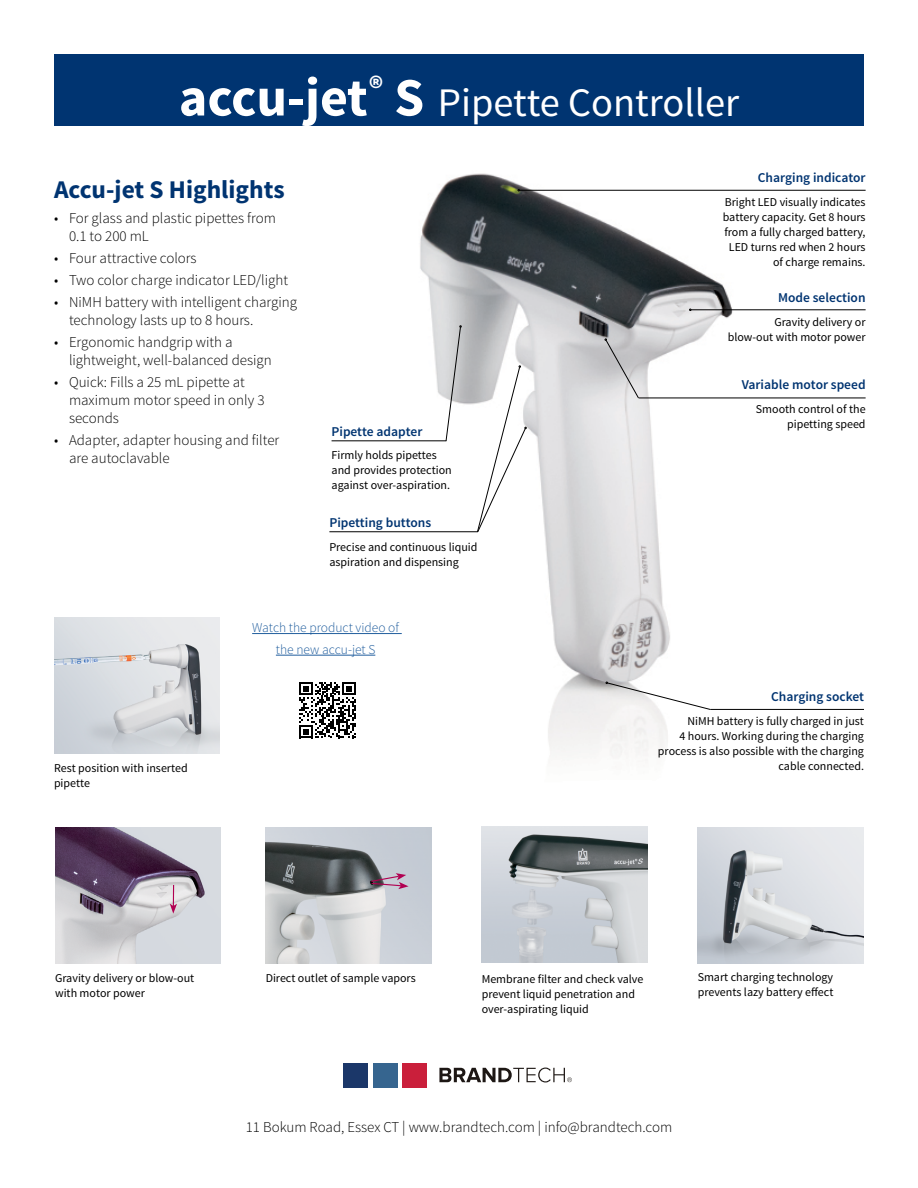
<style>
.page{position:relative;width:918px;height:1188px;background:#fff}
.page>*{position:absolute;margin:0;border:0;box-sizing:border-box;transform-origin:0 0}
.t1{font:40.5px "Source Sans Pro";color:#fff}
.t2{font:700 25.5px "Source Sans Pro";color:#003471}
.t3{font:300 15px/17.7px "Source Sans Pro";color:#000}
.t4{font:600 13.5px "Source Sans Pro";color:#003471}
.t5{font:300 13.5px/21.6px "Source Sans Pro";color:#215e9e;text-align:center}
.t6{font:12px/15px "Source Sans Pro";color:#000}
.s1{font-weight:700;font-size:54px}
</style>
<div class="page">
<div style="left:54px;top:54px;width:810px;height:71px;background:#003471"></div>
<img style="left:378px;top:173px;width:410px;height:584px">
<hr style="left:691px;top:310px;width:175px;height:1px;background:#000">
<hr style="left:519px;top:190px;width:347px;height:1px;background:#000">
<hr style="left:711px;top:709px;width:153px;height:1px;background:#000">
<svg style="left:606px;top:682px;width:105px;height:28px"></svg>
<hr style="left:639px;top:398px;width:227px;height:1px;background:#000">
<hr style="left:329px;top:532px;width:149px;height:1px;background:#000">
<svg style="left:477px;top:366px;width:50px;height:166px"></svg>
<svg style="left:605px;top:339px;width:34px;height:59px;background:#c7c6c8"></svg>
<img style="left:266px;top:827px;width:166px;height:136px">
<img style="left:55px;top:827px;width:166px;height:136px">
<img style="left:482px;top:827px;width:166px;height:136px">
<img style="left:54px;top:618px;width:166px;height:136px">
<img style="left:698px;top:827px;width:166px;height:136px">
<svg style="left:370px;top:873px;width:39px;height:16px"></svg>
<svg style="left:446px;top:326px;width:15px;height:115px"></svg>
<hr style="left:332px;top:441px;width:114px;height:1px;background:#000">
<svg style="left:170px;top:885px;width:7px;height:29px"></svg>
<hr style="left:252px;top:633px;width:150px;height:1px;background:#215e9e">
<hr style="left:276px;top:655px;width:99px;height:1px;background:#215e9e">
<svg style="left:299px;top:682px;width:57px;height:56px"></svg>
<svg style="left:439px;top:1068px;width:133px;height:14px"></svg>
<div style="left:403px;top:1063px;width:24px;height:24px;background:#ca1f3b"></div>
<div style="left:373px;top:1063px;width:25px;height:24px;background:#36658f"></div>
<div style="left:344px;top:1063px;width:24px;height:24px;background:#1b3769"></div>
<h1 class="t1" style="left:179px;top:77px;width:562px"><span class="s1">accu-jet</span><sup>®</sup> <span class="s1">S</span> Pipette Controller</h1>
<h2 class="t2" style="left:54px;top:174px;width:232px">Accu-jet S Highlights</h2>
<p class="t3" style="left:69px;top:209px;width:208px;text-indent:-15px">• For glass and plastic pipettes from<br>0.1 to 200 mL</p>
<p class="t3" style="left:54px;top:249px;width:144px">• Four attractive colors</p>
<p class="t3" style="left:54px;top:271px;width:236px">• Two color charge indicator LED/light</p>
<p class="t3" style="left:69px;top:294px;width:230px;text-indent:-15px">• NiMH battery with intelligent charging technology lasts up to 8 hours.</p>
<p class="t3" style="left:69px;top:334px;width:204px;text-indent:-15px">• Ergonomic handgrip with a lightweight, well-balanced design</p>
<p class="t3" style="left:69px;top:374px;width:197px;text-indent:-15px">• Quick: Fills a 25 mL pipette at maximum motor speed in only 3 seconds</p>
<p class="t3" style="left:69px;top:431px;width:212px;text-indent:-15px">• Adapter, adapter housing and filter are autoclavable</p>
<p class="t4" style="left:332px;top:423px;width:92px">Pipette adapter</p>
<p class="t6" style="left:332px;top:448px;width:122px">Firmly holds pipettes and provides protection against over-aspiration.</p>
<p class="t4" style="left:329px;top:514px;width:103px">Pipetting buttons</p>
<p class="t6" style="left:329px;top:540px;width:150px">Precise and continuous liquid aspiration and dispensing</p>
<p class="t6" style="left:54px;top:761px;width:135px">Rest position with inserted pipette</p>
<p class="t5" style="left:252px;top:617px;width:148px">Watch the product video of the new accu-jet S</p>
<p class="t4" style="left:758px;top:169px;width:109px">Charging indicator</p>
<p class="t6" style="left:723px;top:195px;width:144px;text-align:right">Bright LED visually indicates battery capacity. Get 8 hours from a fully charged battery,<br>LED turns red when 2 hours of charge remains.</p>
<p class="t4" style="left:778px;top:289px;width:89px">Mode selection</p>
<p class="t6" style="left:728px;top:314px;width:139px;text-align:right">Gravity delivery or blow-out with motor power</p>
<p class="t4" style="left:742px;top:376px;width:125px">Variable motor speed</p>
<p class="t6" style="left:756px;top:401px;width:111px;text-align:right">Smooth control of the pipetting speed</p>
<p class="t4" style="left:771px;top:688px;width:94px">Charging socket</p>
<p class="t6" style="left:658px;top:713px;width:208px;text-align:right">NiMH battery is fully charged in just<br>4 hours. Working during the charging process is also possible with the charging cable connected.</p>
<p class="t6" style="left:55px;top:971px;width:141px">Gravity delivery or blow-out</p>
<p class="t6" style="left:266px;top:971px;width:152px">Direct outlet of sample vapors</p>
<p class="t6" style="left:55px;top:986px;width:91px">with motor power</p>
<p class="t6" style="left:482px;top:971px;width:163px">Membrane filter and check valve prevent liquid penetration and over-aspirating liquid</p>
<p class="t6" style="left:698px;top:970px;width:137px">Smart charging technology prevents lazy battery effect</p>
<p class="t3" style="left:246px;top:1118px;width:428px">11 Bokum Road, Essex CT | www.brandtech.com | info@brandtech.com</p>
</div>
